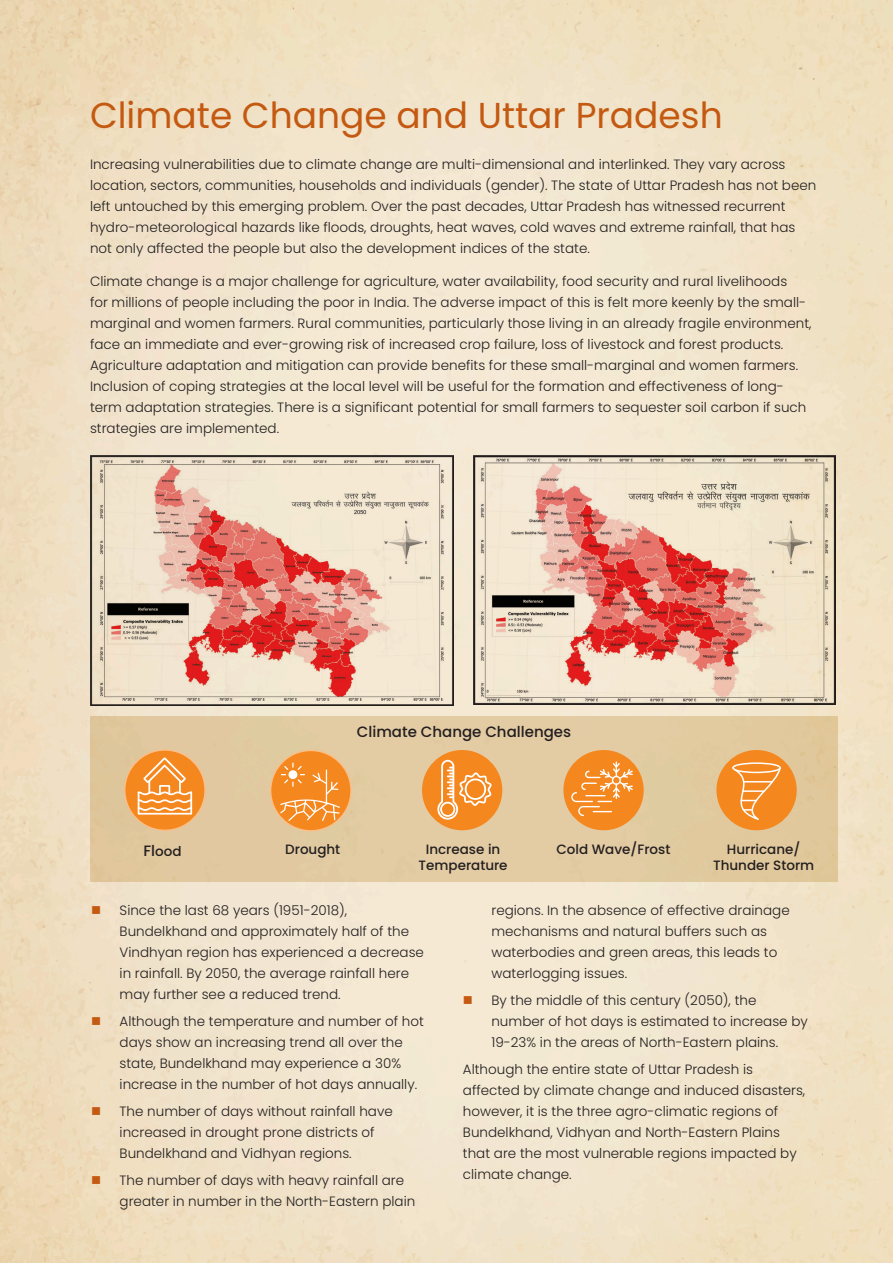
<style>
.page{position:relative;width:893px;height:1263px;background:#fff}
.page>*{position:absolute;margin:0;border:0;box-sizing:border-box;transform-origin:0 0}
.t1{font:36px "Poppins";color:#c45911}
.t2{font:500 15px "Poppins";color:#231f20}
.t3{font:300 13.5px/21px "Poppins";color:#231f20}
.t4{font:500 13.5px/16.2px "Poppins";color:#231f20;text-align:center}
.s1{font-size:15px}
</style>
<div class="page">
<img style="left:0;top:0;width:893px;height:1263px">
<img style="left:90px;top:456px;width:364px;height:249px">
<img style="left:473px;top:456px;width:363px;height:248px">
<div style="left:90px;top:716px;width:747px;height:166px;background:#e1cba0"></div>
<div style="left:125px;top:750px;width:80px;height:80px;background:#f5871f;border-radius:50%"></div>
<div style="left:124px;top:749px;width:82px;height:82px;border:1px solid #fbbe86;border-radius:50%"></div>
<svg style="left:138px;top:757px;width:54px;height:57px"></svg>
<div style="left:271px;top:750px;width:80px;height:81px;background:#f5871f;border-radius:50%"></div>
<div style="left:270px;top:750px;width:82px;height:81px;border:1px solid #fbbe86;border-radius:50%"></div>
<svg style="left:280px;top:762px;width:60px;height:59px"></svg>
<div style="left:422px;top:750px;width:80px;height:80px;background:#f5871f;border-radius:50%"></div>
<svg style="left:437px;top:760px;width:55px;height:60px"></svg>
<div style="left:563px;top:750px;width:81px;height:80px;background:#f5871f;border-radius:50%"></div>
<svg style="left:571px;top:761px;width:62px;height:55px"></svg>
<div style="left:716px;top:750px;width:81px;height:80px;background:#f5871f;border-radius:50%"></div>
<svg style="left:732px;top:762px;width:49px;height:58px"></svg>
<svg style="left:92px;top:906px;width:8px;height:8px"></svg>
<svg style="left:92px;top:1017px;width:8px;height:8px"></svg>
<svg style="left:92px;top:1107px;width:8px;height:8px"></svg>
<svg style="left:92px;top:1176px;width:8px;height:8px"></svg>
<svg style="left:464px;top:996px;width:8px;height:8px"></svg>
<p class="t1" style="left:90px;top:94px;width:634px">Climate Change and Uttar Pradesh</p>
<p class="t3" style="left:90px;top:154px;width:728px">Increasing vulnerabilities due to climate change are multi-dimensional and interlinked. They vary across location, sectors, communities, households and individuals (gender). The state of Uttar Pradesh has not been left untouched by this emerging problem. Over the past decades, Uttar Pradesh has witnessed recurrent hydro-meteorological hazards like floods, droughts, heat waves, cold waves and extreme rainfall, that has not only affected the people but also the development indices of the state.</p>
<p class="t3" style="left:90px;top:271px;width:723px">Climate change is a major challenge for agriculture, water availability, food security and rural livelihoods<br>for millions of people including the poor in India. The adverse impact of this is felt more keenly by the small&shy;marginal and women farmers. Rural communities, particularly those living in an already fragile environment, face an immediate and ever-growing risk of increased crop failure, loss of livestock and forest products.<br>Agriculture adaptation and mitigation can provide benefits for these small-marginal and women farmers.<br>Inclusion of coping strategies at the local level will be useful for the formation and effectiveness of long&shy;term adaptation strategies. There is a significant potential for small farmers to sequester soil carbon if such strategies are implemented.</p>
<p class="t2" style="left:357px;top:723px;width:216px">Climate Change Challenges</p>
<p class="t4" style="left:143px;top:843px;width:40px"><span class="s1">Fl</span>ood</p>
<p class="t4" style="left:285px;top:841px;width:57px">Drought</p>
<p class="t4" style="left:419px;top:841px;width:91px">Increase in<br>Temperature</p>
<p class="t4" style="left:556px;top:841px;width:115px">Cold Wave/Frost</p>
<p class="t4" style="left:713px;top:841px;width:103px">Hurricane/<br>Thunder Storm</p>
<p class="t3" style="left:491px;top:899px;width:300px">regions. In the absence of effective drainage mechanisms and natural buffers such as waterbodies and green areas, this leads to waterlogging issues.</p>
<p class="t3" style="left:491px;top:989px;width:318px">By the middle of this century (2050), the number of hot days is estimated to increase by<br>19-23% in the areas of North-Eastern plains.</p>
<p class="t3" style="left:463px;top:1058px;width:344px">Although the entire state of Uttar Pradesh is affected by climate change and induced disasters, however, it is the three agro-climatic regions of Bundelkhand, Vidhyan and North-Eastern Plains that are the most vulnerable regions impacted by climate change.</p>
<p class="t3" style="left:120px;top:899px;width:306px">Since the last 68 years (1951-2018), Bundelkhand and approximately half of the Vindhyan region has experienced a decrease in rainfall. By 2050, the average rainfall here may further see a reduced trend.</p>
<p class="t3" style="left:120px;top:1010px;width:306px">Although the temperature and number of hot days show an increasing trend all over the state, Bundelkhand may experience a 30% increase in the number of hot days annually.</p>
<p class="t3" style="left:120px;top:1100px;width:275px">The number of days without rainfall have increased in drought prone districts of<br>Bundelkhand and Vidhyan regions.</p>
<p class="t3" style="left:120px;top:1169px;width:297px">The number of days with heavy rainfall are greater in number in the North-Eastern plain</p>
</div>
